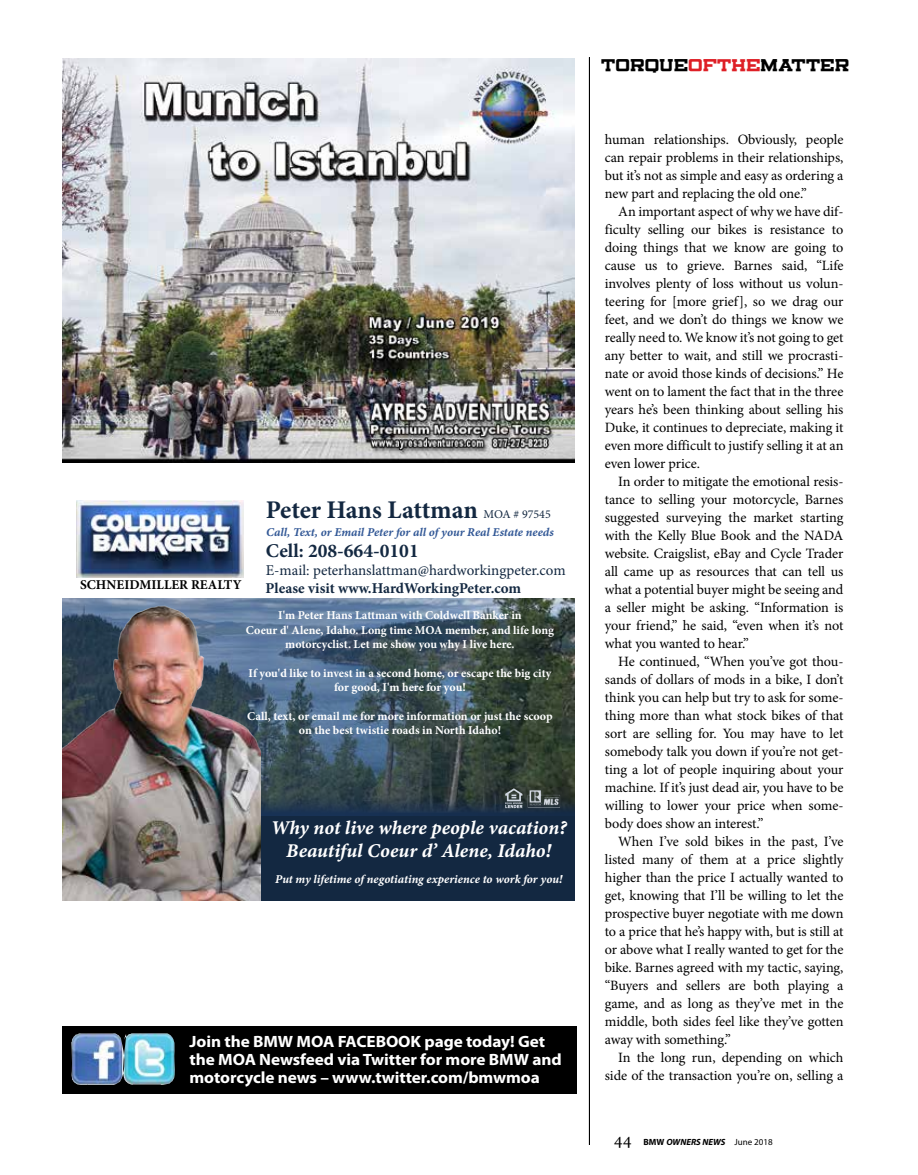
<style>
.page{position:relative;width:918px;height:1175px;background:#fff}
.page>*{position:absolute;margin:0;border:0;box-sizing:border-box;transform-origin:0 0}
.t1{font:700 25.5px "Minion Pro";letter-spacing:-.005em;color:#132841}
.t2{font:19.5px/23.4px "Minion Pro Bold It Capt";color:#fff;text-align:center}
.t3{font:700 19.5px "Minion Pro";color:#132841}
.t4{font:700 16.35px/18px "Myriad Pro";letter-spacing:-.005em;color:#fff;scale:1.05 1}
.t5{font:15px "Minion Pro";letter-spacing:-.005em;color:#132841}
.t6{font:700 15px "Minion Pro";color:#132841}
.t7{font:15px "Canarsie Slab JL";letter-spacing:.035em;color:#000}
.t8{font:14.25px/18px "Minion Pro";letter-spacing:-.005em;color:#000;text-align:justify}
.t9{font:14.25px "Myriad Pro";letter-spacing:-.005em;color:#000}
.t10{font:700 13.5px "Minion Pro";color:#000}
.t11{font:700 12px/14.4px "Minion Pro";color:#fff;text-align:center}
.t12{font:12px "Minion Pro Bold It Capt";color:#325896}
.t13{font:12px "Minion Pro Bold It Capt";color:#fff}
.t14{font:italic 700 9px "Myriad Pro";color:#000}
.s1{font-weight:400;font-size:12px}
.s2{color:#de1f26}
.s3{font-family:"Minion Pro";font-weight:400;font-style:normal;font-size:18px}
.s4{font-style:normal}
.s5{font-weight:400;font-style:normal}
</style>
<div class="page">
<hr style="left:589px;top:57px;width:1px;height:1087px;background:#000">
<img style="left:63px;top:59px;width:512px;height:404px">
<div style="left:78px;top:792px;width:497px;height:108px;background:#132841"></div>
<img style="left:76px;top:500px;width:167px;height:77px">
<svg style="left:62px;top:598px;width:513px;height:217px;background:#41555e"></svg>
<img style="left:62px;top:601px;width:198px;height:299px">
<div style="left:63px;top:1026px;width:514px;height:68px;background:#000"></div>
<img style="left:71px;top:1033px;width:104px;height:52px">
<p class="t10" style="left:80px;top:575px;width:163px">SCHNEIDMILLER REALTY</p>
<h1 class="t1" style="left:266px;top:492px;width:287px">Peter Hans Lattman <span class="s1">MOA # 97545</span></h1>
<h2 class="t3" style="left:266px;top:537px;width:154px">Cell: 208-664-0101</h2>
<p class="t5" style="left:266px;top:560px;width:301px">E-mail: peterhanslattman@hardworkingpeter.com</p>
<p class="t12" style="left:266px;top:524px;width:289px">Call, Text, or Email Peter for all of your Real Estate needs</p>
<p class="t9" style="left:343px;top:568px;width:170px">www.hardworkingpeter.com</p>
<p class="t6" style="left:266px;top:578px;width:257px">Please visit www.HardWorkingPeter.com</p>
<p class="t11" style="left:246px;top:608px;width:310px">I'm Peter Hans Lattman with Coldwell Banker in<br>Coeur d' Alene, Idaho. Long time MOA member, and life long motorcyclist. Let me show you why I live here.</p>
<p class="t11" style="left:249px;top:665px;width:304px">If you'd like to invest in a second home, or escape the big city for good, I'm here for you!</p>
<p class="t11" style="left:247px;top:709px;width:307px">Call, text, or email me for more information or just the scoop on the best twistie roads in North Idaho!</p>
<h2 class="t2" style="left:271px;top:817px;width:298px">Why not live where people vacation?<br>Beautiful Coeur d’ Alene, Idaho!</h2>
<p class="t13" style="left:275px;top:872px;width:289px">Put my lifetime of negotiating experience to work for you!</p>
<p class="t4" style="left:189px;top:1032px;width:356px">Join the BMW MOA FACEBOOK page today! Get the MOA Newsfeed via Twitter for more BMW and motorcycle news – www.twitter.com/bmwmoa</p>
<p class="t7" style="left:602px;top:57px;width:249px">TORQUE<span class="s2">OFTHE</span>MATTER</p>
<p class="t8" style="left:605px;top:131px;width:240px">human relationships. Obviously, people can repair problems in their relationships, but it’s not as simple and easy as ordering a new part and replacing the old one.”</p>
<p class="t8" style="left:605px;top:203px;width:240px;text-indent:13px">An important aspect of why we have dif&shy;ficulty selling our bikes is resistance to doing things that we know are going to cause us to grieve. Barnes said, “Life involves plenty of loss without us volun&shy;teering for [more grief], so we drag our feet, and we don’t do things we know we really need to. We know it’s not going to get any better to wait, and still we procrasti&shy;nate or avoid those kinds of decisions.” He went on to lament the fact that in the three years he’s been thinking about selling his Duke, it continues to depreciate, making it even more difficult to justify selling it at an even lower price.</p>
<p class="t8" style="left:605px;top:472px;width:240px;text-indent:13px">In order to mitigate the emotional resis&shy;tance to selling your motorcycle, Barnes suggested surveying the market starting with the Kelly Blue Book and the NADA website. Craigslist, eBay and Cycle Trader all came up as resources that can tell us what a potential buyer might be seeing and a seller might be asking. “Information is your friend,” he said, “even when it’s not what you wanted to hear.”</p>
<p class="t8" style="left:605px;top:652px;width:240px;text-indent:13px">He continued, “When you’ve got thou&shy;sands of dollars of mods in a bike, I don’t think you can help but try to ask for some&shy;thing more than what stock bikes of that sort are selling for. You may have to let somebody talk you down if you’re not get&shy;ting a lot of people inquiring about your machine. If it’s just dead air, you have to be willing to lower your price when some&shy;body does show an interest.”</p>
<p class="t8" style="left:605px;top:832px;width:240px;text-indent:13px">When I’ve sold bikes in the past, I’ve listed many of them at a price slightly higher than the price I actually wanted to get, knowing that I’ll be willing to let the prospective buyer negotiate with me down to a price that he’s happy with, but is still at or above what I really wanted to get for the bike. Barnes agreed with my tactic, saying, “Buyers and sellers are both playing a game, and as long as they’ve met in the middle, both sides feel like they’ve gotten away with something.”</p>
<p class="t8" style="left:605px;top:1048px;width:240px;text-align:right">In the long run, depending on which side of the transaction you’re on, selling a</p>
<p class="t14" style="left:614px;top:1136px;width:160px"><span class="s3">44</span> <span class="s4">BMW</span> OWNERS NEWS <span class="s5">June 2018</span></p>
</div>
